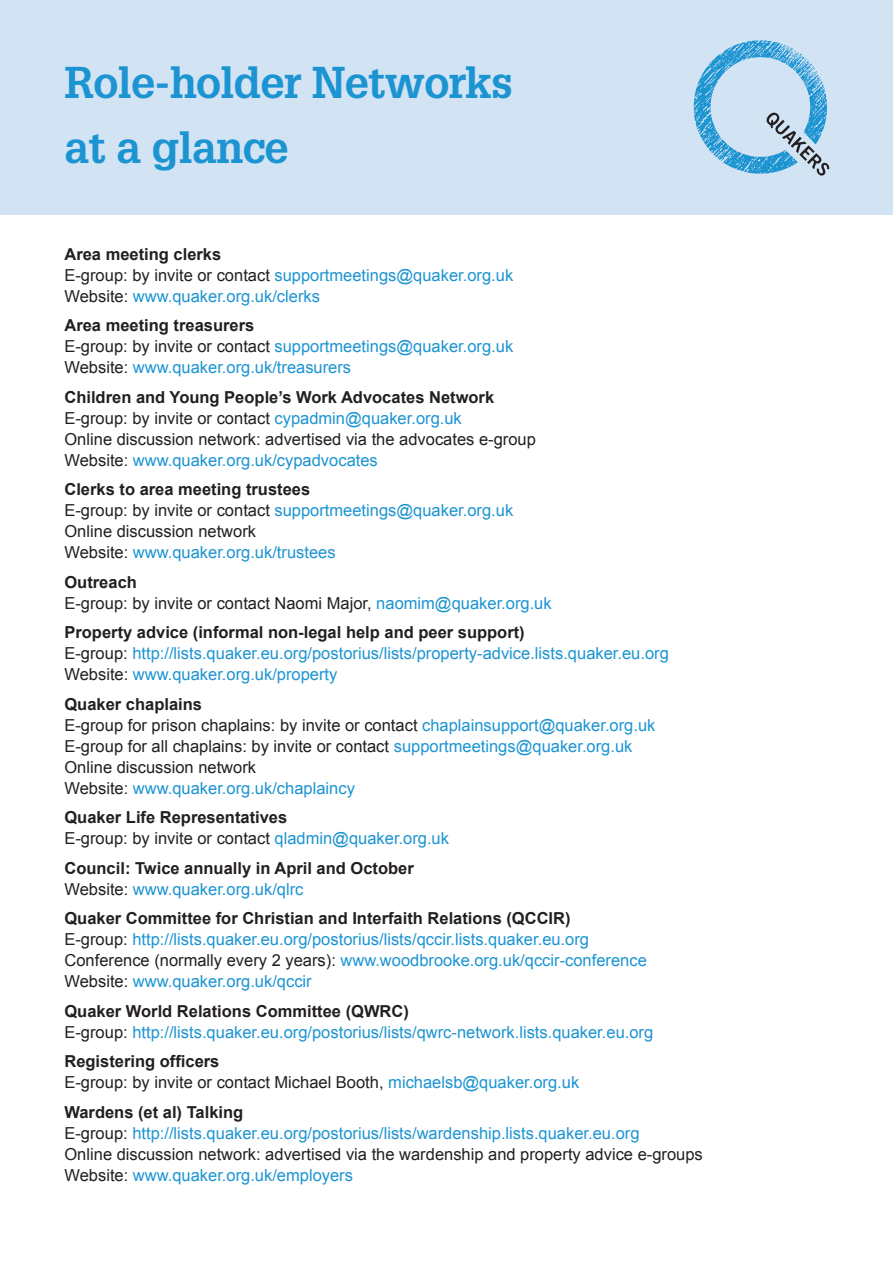
<style>
.page{position:relative;width:893px;height:1263px;background:#fff}
.page>*{position:absolute;margin:0;border:0;box-sizing:border-box;transform-origin:0 0}
.body_text__2mm{font:700 43.5px "Glypha";letter-spacing:-.02em;color:#1c94d2}
.body_0mm{font:16.5px "Arial";color:#1c94d2}
.body_0mm-2{font:700 16.5px "Arial";color:#231f20}
.body_0mm-3{font:16.5px "Arial";color:#231f20}
.body_text__2mm-2{font:16.5px "Arial";color:#1c94d2}
.body_text__2mm-3{font:16.5px "Arial";color:#231f20}
.s1{color:#231f20}
.s2{color:#1c94d2}
</style>
<div class="page">
<div style="left:0;top:0;width:893px;height:215px;background:#d2e3f4"></div>
<svg style="left:694px;top:40px;width:135px;height:136px"></svg>
<p class="body_text__2mm" style="left:64px;top:56px;width:450px">Role-holder Networks</p>
<p class="body_text__2mm" style="left:64px;top:121px;width:226px">at a glance</p>
<p class="body_0mm-2" style="left:64px;top:243px;width:158px">Area meeting clerks</p>
<p class="body_0mm" style="left:64px;top:264px;width:450px"><span class="s1">E-group: by invite or contact</span> supportmeetings@quaker.org.uk</p>
<p class="body_text__2mm-2" style="left:64px;top:285px;width:257px"><span class="s1">Website:</span> www.quaker.org.uk/clerks</p>
<p class="body_0mm-2" style="left:64px;top:315px;width:191px">Area meeting treasurers</p>
<p class="body_0mm" style="left:64px;top:336px;width:450px"><span class="s1">E-group: by invite or contact</span> supportmeetings@quaker.org.uk</p>
<p class="body_text__2mm-2" style="left:64px;top:357px;width:288px"><span class="s1">Website:</span> www.quaker.org.uk/treasurers</p>
<p class="body_0mm-2" style="left:64px;top:386px;width:431px">Children and Young People’s Work Advocates Network</p>
<p class="body_0mm-3" style="left:64px;top:407px;width:399px">E-group: by invite or contact <span class="s2">cypadmin@quaker.org.uk</span></p>
<p class="body_0mm-3" style="left:64px;top:428px;width:473px">Online discussion network: advertised via the advocates e-group</p>
<p class="body_text__2mm-2" style="left:64px;top:449px;width:315px"><span class="s1">Website:</span> www.quaker.org.uk/cypadvocates</p>
<p class="body_0mm-2" style="left:64px;top:479px;width:247px">Clerks to area meeting trustees</p>
<p class="body_0mm" style="left:64px;top:500px;width:450px"><span class="s1">E-group: by invite or contact</span> supportmeetings@quaker.org.uk</p>
<p class="body_0mm-3" style="left:64px;top:521px;width:193px">Online discussion network</p>
<p class="body_text__2mm-2" style="left:64px;top:542px;width:273px"><span class="s1">Website:</span> www.quaker.org.uk/trustees</p>
<p class="body_0mm-2" style="left:64px;top:571px;width:74px">Outreach</p>
<p class="body_text__2mm-3" style="left:64px;top:592px;width:489px">E-group: by invite or contact Naomi Major, <span class="s2">naomim@quaker.org.uk</span></p>
<p class="body_0mm-2" style="left:64px;top:622px;width:462px">Property advice (informal non-legal help and peer support)</p>
<p class="body_0mm" style="left:64px;top:643px;width:606px"><span class="s1">E-group:</span> http://lists.quaker.eu.org/postorius/lists/property-advice.lists.quaker.eu.org</p>
<p class="body_text__2mm-2" style="left:64px;top:664px;width:274px"><span class="s1">Website:</span> www.quaker.org.uk/property</p>
<p class="body_0mm-2" style="left:64px;top:693px;width:139px">Quaker chaplains</p>
<p class="body_0mm-3" style="left:64px;top:714px;width:592px">E-group for prison chaplains: by invite or contact <span class="s2">chaplainsupport@quaker.org.uk</span></p>
<p class="body_0mm-3" style="left:64px;top:735px;width:569px">E-group for all chaplains: by invite or contact <span class="s2">supportmeetings@quaker.org.uk</span></p>
<p class="body_0mm-3" style="left:64px;top:756px;width:193px">Online discussion network</p>
<p class="body_text__2mm-2" style="left:64px;top:777px;width:292px"><span class="s1">Website:</span> www.quaker.org.uk/chaplaincy</p>
<p class="body_0mm-2" style="left:64px;top:807px;width:224px">Quaker Life Representatives</p>
<p class="body_text__2mm-3" style="left:64px;top:828px;width:386px">E-group: by invite or contact <span class="s2">qladmin@quaker.org.uk</span></p>
<p class="body_0mm-2" style="left:64px;top:857px;width:351px">Council: Twice annually in April and October</p>
<p class="body_text__2mm-2" style="left:64px;top:878px;width:241px"><span class="s1">Website:</span> www.quaker.org.uk/qlrc</p>
<p class="body_0mm-2" style="left:64px;top:908px;width:508px">Quaker Committee for Christian and Interfaith Relations (QCCIR)</p>
<p class="body_0mm" style="left:64px;top:929px;width:526px"><span class="s1">E-group:</span> http://lists.quaker.eu.org/postorius/lists/qccir.lists.quaker.eu.org</p>
<p class="body_0mm" style="left:64px;top:950px;width:584px"><span class="s1">Conference (normally every 2 years):</span> www.woodbrooke.org.uk/qccir-conference</p>
<p class="body_text__2mm-2" style="left:64px;top:971px;width:249px"><span class="s1">Website:</span> www.quaker.org.uk/qccir</p>
<p class="body_0mm-2" style="left:64px;top:1000px;width:346px">Quaker World Relations Committee (QWRC)</p>
<p class="body_text__2mm-2" style="left:64px;top:1021px;width:590px"><span class="s1">E-group:</span> http://lists.quaker.eu.org/postorius/lists/qwrc-network.lists.quaker.eu.org</p>
<p class="body_0mm-2" style="left:64px;top:1051px;width:156px">Registering officers</p>
<p class="body_text__2mm-3" style="left:64px;top:1072px;width:516px">E-group: by invite or contact Michael Booth, <span class="s2">michaelsb@quaker.org.uk</span></p>
<p class="body_0mm-2" style="left:64px;top:1101px;width:180px">Wardens (et al) Talking</p>
<p class="body_0mm" style="left:64px;top:1122px;width:577px"><span class="s1">E-group:</span> http://lists.quaker.eu.org/postorius/lists/wardenship.lists.quaker.eu.org</p>
<p class="body_0mm-3" style="left:64px;top:1143px;width:640px">Online discussion network: advertised via the wardenship and property advice e-groups</p>
<p class="body_0mm" style="left:64px;top:1164px;width:290px"><span class="s1">Website:</span> www.quaker.org.uk/employers</p>
</div>
